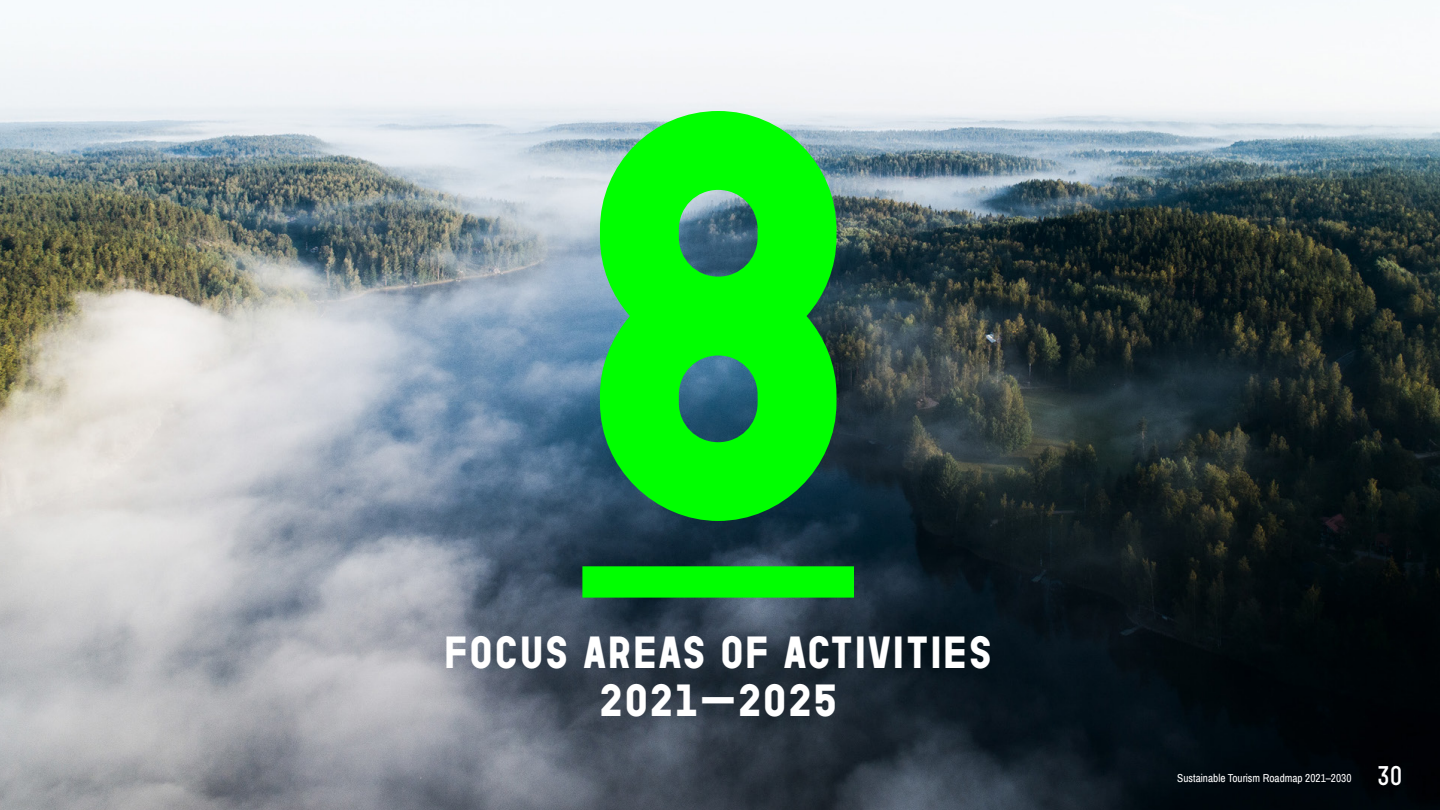
<style>
.page{position:relative;width:1440px;height:810px;background:#fff}
.page>*{position:absolute;margin:0;border:0;box-sizing:border-box;transform-origin:0 0}
.t1{font:900 562.95px "Garaje Monospace 0503";color:#0f0}
.t2{font:900 45px "Garaje 0503";color:#fff}
.t3{font:700 27px "Garaje Monospace 0603";color:#fff}
.t4{font:11.25px "Archivo Narrow";color:#fff}
</style>
<div class="page">
<img style="left:0;top:5px;width:1440px;height:805px">
<div style="left:582px;top:566px;width:272px;height:32px;background:#0f0"></div>
<h1 class="t1" style="left:561px;top:-117px;width:317px">8</h1>
<h2 class="t2" style="left:443px;top:618px;width:545px">FOCUS AREAS OF ACTIVITIES</h2>
<h2 class="t2" style="left:598px;top:666px;width:241px">2021–2025</h2>
<p class="t4" style="left:1177px;top:772px;width:176px">Sustainable Tourism Roadmap 2021–2030</p>
<h3 class="t3" style="left:1377px;top:757px;width:27px">30</h3>
</div>
